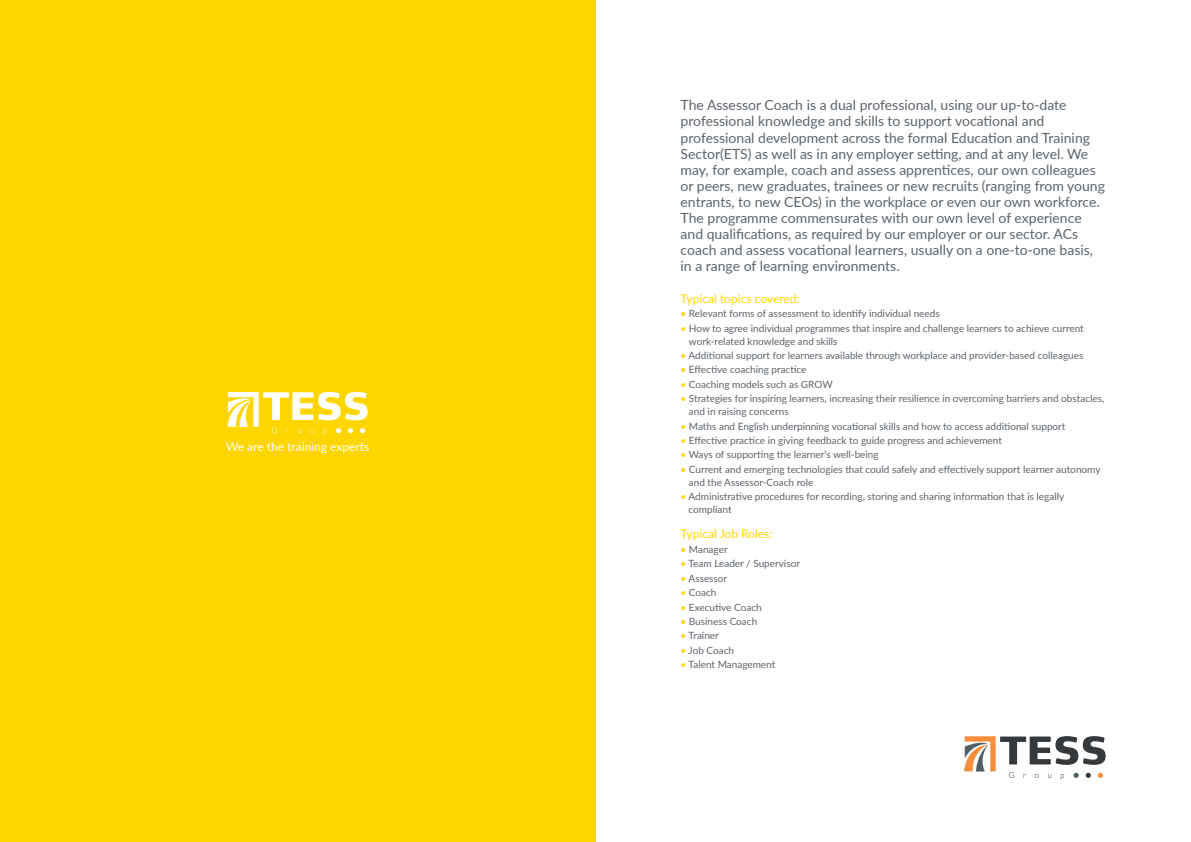
<style>
.page{position:relative;width:1191px;height:842px;background:#fff}
.page>*{position:absolute;margin:0;border:0;box-sizing:border-box;transform-origin:0 0}
.t1{font:14px/16px "Lato";color:#5c646b}
.t2{font:12px "Lato";color:#ffd500}
.t3{font:12px "Lato";color:#fff}
.t4{font:10px/13px "Lato";color:#5c646b}
.s1{color:#ffd500}
</style>
<div class="page">
<div style="left:0;top:0;width:595px;height:842px;background:#ffd500"></div>
<svg style="left:964px;top:736px;width:141px;height:44px"></svg>
<svg style="left:227px;top:392px;width:141px;height:43px"></svg>
<p class="t3" style="left:226px;top:438px;width:145px">We are the training experts</p>
<p class="t1" style="left:680px;top:97px;width:426px">The Assessor Coach is a dual professional, using our up-to-date professional knowledge and skills to support vocational and professional development across the formal Education and Training Sector(ETS) as well as in any employer setting, and at any level. We may, for example, coach and assess apprentices, our own colleagues or peers, new graduates, trainees or new recruits (ranging from young entrants, to new CEOs) in the workplace or even our own workforce.<br>The programme commensurates with our own level of experience and qualifications, as required by our employer or our sector. ACs coach and assess vocational learners, usually on a one-to-one basis, in a range of learning environments.</p>
<p class="t2" style="left:680px;top:290px;width:120px">Typical topics covered:</p>
<p class="t4" style="left:680px;top:307px;width:261px"><span class="s1">•</span> Relevant forms of assessment to identify individual needs</p>
<p class="t4" style="left:689px;top:321px;width:396px;text-indent:-8px"><span class="s1">•</span> How to agree individual programmes that inspire and challenge learners to achieve current work-related knowledge and skills</p>
<p class="t4" style="left:680px;top:348px;width:404px"><span class="s1">•</span> Additional support for learners available through workplace and provider-based colleagues</p>
<p class="t4" style="left:680px;top:363px;width:127px"><span class="s1">•</span> Effective coaching practice</p>
<p class="t4" style="left:680px;top:377px;width:154px"><span class="s1">•</span> Coaching models such as GROW</p>
<p class="t4" style="left:689px;top:392px;width:417px;text-indent:-8px"><span class="s1">•</span> Strategies for inspiring learners, increasing their resilience in overcoming barriers and obstacles, and in raising concerns</p>
<p class="t4" style="left:680px;top:419px;width:386px"><span class="s1">•</span> Maths and English underpinning vocational skills and how to access additional support</p>
<p class="t4" style="left:680px;top:433px;width:323px"><span class="s1">•</span> Effective practice in giving feedback to guide progress and achievement</p>
<p class="t4" style="left:680px;top:448px;width:200px"><span class="s1">•</span> Ways of supporting the learner’s well-being</p>
<p class="t4" style="left:689px;top:462px;width:413px;text-indent:-8px"><span class="s1">•</span> Current and emerging technologies that could safely and effectively support learner autonomy and the Assessor-Coach role</p>
<p class="t4" style="left:688px;top:490px;width:377px;text-indent:-8px"><span class="s1">•</span> Administrative procedures for recording, storing and sharing information that is legally compliant</p>
<p class="t2" style="left:680px;top:525px;width:93px">Typical Job Roles:</p>
<p class="t4" style="left:680px;top:542px;width:49px"><span class="s1">•</span> Manager</p>
<p class="t4" style="left:680px;top:557px;width:121px"><span class="s1">•</span> Team Leader / Supervisor</p>
<p class="t4" style="left:680px;top:571px;width:48px"><span class="s1">•</span> Assessor</p>
<p class="t4" style="left:680px;top:585px;width:37px"><span class="s1">•</span> Coach</p>
<p class="t4" style="left:680px;top:600px;width:83px"><span class="s1">•</span> Executive Coach</p>
<p class="t4" style="left:680px;top:614px;width:78px"><span class="s1">•</span> Business Coach</p>
<p class="t4" style="left:680px;top:629px;width:40px"><span class="s1">•</span> Trainer</p>
<p class="t4" style="left:680px;top:643px;width:55px"><span class="s1">•</span> Job Coach</p>
<p class="t4" style="left:680px;top:658px;width:96px"><span class="s1">•</span> Talent Management</p>
</div>
